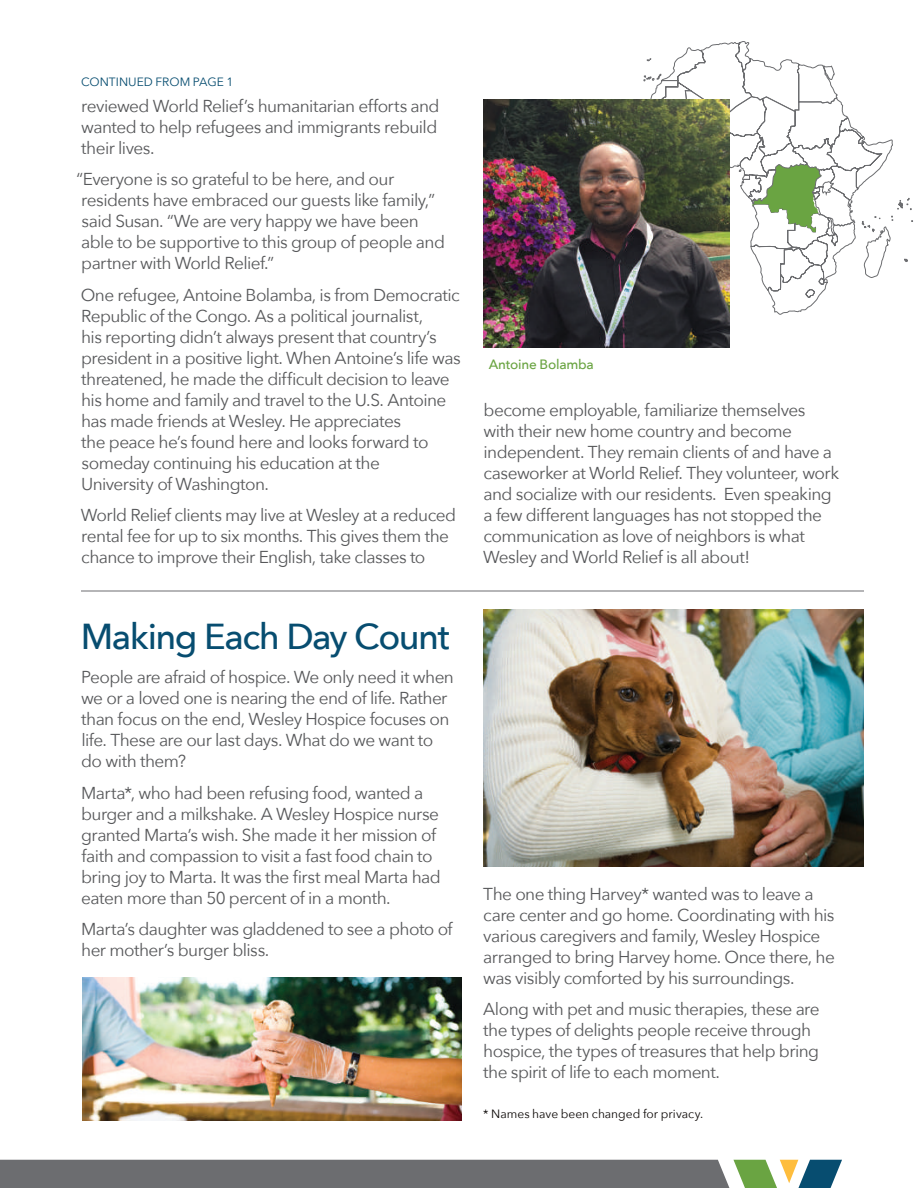
<style>
.page{position:relative;width:918px;height:1188px;background:#fff}
.page>*{position:absolute;margin:0;border:0;box-sizing:border-box;transform-origin:0 0}
.t1{font:500 36px "Avenir Next";letter-spacing:-.04em;color:#074d70}
.t2{font:17.25px/21px "Avenir Next";letter-spacing:-.035em;color:#57585a}
.Bullet{font:500 13.5px "Avenir Next";letter-spacing:-.015em;color:#6aa442}
.t3{font:12px "Avenir Next";color:#0c0806}
.t4{font:12px "Avenir Next";letter-spacing:.005em;color:#074d70}
</style>
<div class="page">
<svg style="left:643px;top:41px;width:192px;height:274px"></svg>
<svg style="left:617px;top:80px;width:296px;height:199px"></svg>
<img style="left:483px;top:610px;width:380px;height:256px">
<img style="left:483px;top:100px;width:247px;height:248px">
<hr style="left:81px;top:591px;width:783px;height:1px;background:#6c6d70">
<svg style="left:0;top:1160px;width:842px;height:28px;background:#717675"></svg>
<img style="left:82px;top:978px;width:380px;height:142px">
<p class="t4" style="left:81px;top:72px;width:154px">CONTINUED FROM PAGE 1</p>
<p class="t2" style="left:81px;top:95px;width:360px">reviewed World Relief’s humanitarian efforts and wanted to help refugees and immigrants rebuild their lives.</p>
<p class="t2" style="left:76px;top:168px;width:370px">“Everyone is so grateful to be here, and our residents have embraced our guests like family,” said Susan. “We are very happy we have been able to be supportive to this group of people and partner with World Relief.”</p>
<p class="t2" style="left:81px;top:283px;width:381px">One refugee, Antoine Bolamba, is from Democratic Republic of the Congo. As a political journalist,<br>his reporting didn’t always present that country’s president in a positive light. When Antoine’s life was threatened, he made the difficult decision to leave his home and family and travel to the U.S. Antoine has made friends at Wesley. He appreciates<br>the peace he’s found here and looks forward to someday continuing his education at the<br>University of Washington.</p>
<p class="t2" style="left:81px;top:503px;width:377px">World Relief clients may live at Wesley at a reduced rental fee for up to six months. This gives them the chance to improve their English, take classes to</p>
<p class="t1" style="left:81px;top:606px;width:370px">Making Each Day Count</p>
<p class="t2" style="left:81px;top:666px;width:374px">People are afraid of hospice. We only need it when we or a loved one is nearing the end of life. Rather than focus on the end, Wesley Hospice focuses on life. These are our last days. What do we want to do with them?</p>
<p class="t2" style="left:81px;top:781px;width:361px">Marta*, who had been refusing food, wanted a burger and a milkshake. A Wesley Hospice nurse granted Marta’s wish. She made it her mission of faith and compassion to visit a fast food chain to bring joy to Marta. It was the first meal Marta had eaten more than 50 percent of in a month.</p>
<p class="t2" style="left:81px;top:917px;width:373px">Marta’s daughter was gladdened to see a photo of her mother’s burger bliss.</p>
<p class="Bullet" style="left:489px;top:353px;width:107px">Antoine Bolamba</p>
<p class="t2" style="left:483px;top:398px;width:357px">become employable, familiarize themselves with their new home country and become independent. They remain clients of and have a caseworker at World Relief. They volunteer, work and socialize with our residents. Even speaking a few different languages has not stopped the communication as love of neighbors is what Wesley and World Relief is all about!</p>
<p class="t2" style="left:483px;top:882px;width:353px">The one thing Harvey* wanted was to leave a care center and go home. Coordinating with his various caregivers and family, Wesley Hospice arranged to bring Harvey home. Once there, he was visibly comforted by his surroundings.</p>
<p class="t2" style="left:483px;top:997px;width:338px">Along with pet and music therapies, these are the types of delights people receive through hospice, the types of treasures that help bring the spirit of life to each moment.</p>
<p class="t3" style="left:483px;top:1104px;width:221px">* Names have been changed for privacy.</p>
</div>
